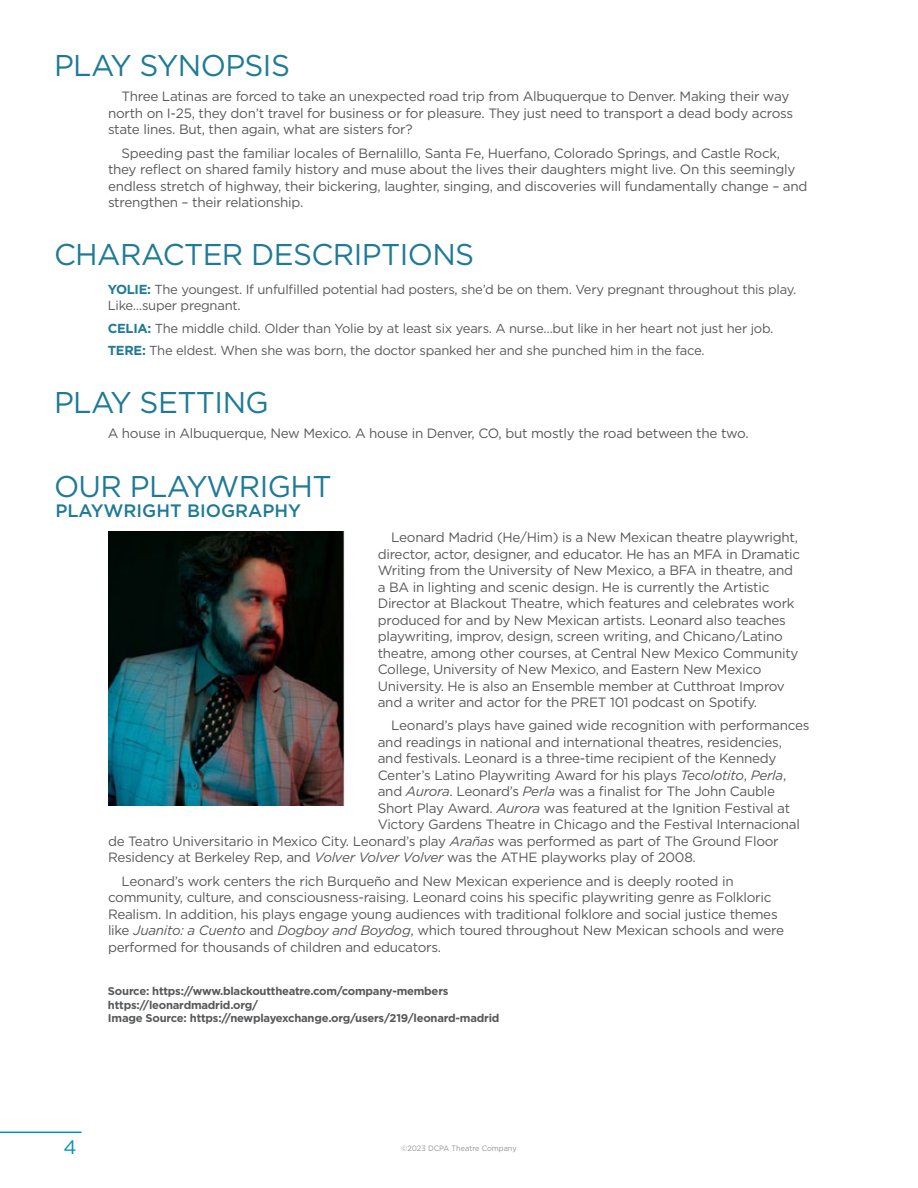
<style>
.page{position:relative;width:918px;height:1188px;background:#fff}
.page>*{position:absolute;margin:0;border:0;box-sizing:border-box;transform-origin:0 0}
.t1{font:30px "Gotham";letter-spacing:-.02em;color:#1e7a97}
.t2{font:19.5px "Gotham";color:#0093b9}
.t3{font:500 18px "Gotham";color:#1e7a97}
.t4{font:13.5px/16.5px "Gotham";letter-spacing:-.02em;color:#58595b}
.t5{font:13.05px/15.8px "Gotham";letter-spacing:-.02em;color:#58595b}
.t6{font:700 11.25px/13.5px "Gotham";letter-spacing:-.02em;color:#58595b}
.t7{font:7.8px "Gotham";color:#939598;scale:.94 1}
.s1{font-weight:700;color:#1e7a97}
.s2{font-style:italic}
</style>
<div class="page">
<hr style="left:0;top:1132px;width:82px;height:1px;background:#0093b9">
<img style="left:108px;top:531px;width:237px;height:275px">
<h1 class="t1" style="left:54px;top:47px;width:238px">PLAY SYNOPSIS</h1>
<p class="t4" style="left:108px;top:88px;width:687px;text-indent:14px">Three Latinas are forced to take an unexpected road trip from Albuquerque to Denver. Making their way north on I-25, they don’t travel for business or for pleasure. They just need to transport a dead body across state lines. But, then again, what are sisters for?</p>
<p class="t4" style="left:108px;top:144px;width:701px;text-indent:14px">Speeding past the familiar locales of Bernalillo, Santa Fe, Huerfano, Colorado Springs, and Castle Rock, they reflect on shared family history and muse about the lives their daughters might live. On this seemingly endless stretch of highway, their bickering, laughter, singing, and discoveries will fundamentally change – and strengthen – their relationship.</p>
<h1 class="t1" style="left:54px;top:236px;width:422px">CHARACTER DESCRIPTIONS</h1>
<p class="t5" style="left:108px;top:282px;width:690px"><span class="s1">YOLIE:</span> The youngest. If unfulfilled potential had posters, she’d be on them. Very pregnant throughout this play.<br>Like…super pregnant.</p>
<p class="t5" style="left:108px;top:316px;width:667px;line-height:22.5px"><span class="s1">CELIA:</span> The middle child. Older than Yolie by at least six years. A nurse…but like in her heart not just her job.<br><span class="s1">TERE:</span> The eldest. When she was born, the doctor spanked her and she punched him in the face.</p>
<h1 class="t1" style="left:54px;top:383px;width:216px">PLAY SETTING</h1>
<p class="t4" style="left:108px;top:424px;width:643px">A house in Albuquerque, New Mexico. A house in Denver, CO, but mostly the road between the two.</p>
<h1 class="t1" style="left:54px;top:467px;width:279px">OUR PLAYWRIGHT</h1>
<h3 class="t3" style="left:56px;top:499px;width:247px">PLAYWRIGHT BIOGRAPHY</h3>
<p class="t4" style="left:378px;top:529px;width:424px;text-indent:14px">Leonard Madrid (He/Him) is a New Mexican theatre playwright, director, actor, designer, and educator. He has an MFA in Dramatic Writing from the University of New Mexico, a BFA in theatre, and a BA in lighting and scenic design. He is currently the Artistic Director at Blackout Theatre, which features and celebrates work produced for and by New Mexican artists. Leonard also teaches playwriting, improv, design, screen writing, and Chicano/Latino theatre, among other courses, at Central New Mexico Community College, University of New Mexico, and Eastern New Mexico University. He is also an Ensemble member at Cutthroat Improv and a writer and actor for the PRET 101 podcast on Spotify.</p>
<p class="t4" style="left:391px;top:717px;width:420px">Leonard’s plays have gained wide recognition with performances</p>
<p class="t4" style="left:378px;top:734px;width:406px">and readings in national and international theatres, residencies,</p>
<p class="t4" style="left:378px;top:750px;width:400px">and festivals. Leonard is a three-time recipient of the Kennedy</p>
<p class="t4" style="left:378px;top:767px;width:410px">Center’s Latino Playwriting Award for his plays <span class="s2">Tecolotito</span>, <span class="s2">Perla</span>,</p>
<p class="t4" style="left:378px;top:783px;width:399px">and <span class="s2">Aurora</span>. Leonard’s <span class="s2">Perla</span> was a finalist for The John Cauble</p>
<p class="t4" style="left:378px;top:800px;width:414px">Short Play Award. <span class="s2">Aurora</span> was featured at the Ignition Festival at</p>
<p class="t4" style="left:378px;top:816px;width:424px">Victory Gardens Theatre in Chicago and the Festival Internacional</p>
<p class="t4" style="left:108px;top:833px;width:672px">de Teatro Universitario in Mexico City. Leonard’s play <span class="s2">Arañas</span> was performed as part of The Ground Floor</p>
<p class="t4" style="left:108px;top:849px;width:589px">Residency at Berkeley Rep, and <span class="s2">Volver Volver Volver</span> was the ATHE playworks play of 2008.</p>
<p class="t4" style="left:108px;top:872px;width:678px;text-indent:14px">Leonard’s work centers the rich Burqueño and New Mexican experience and is deeply rooted in community, culture, and consciousness-raising. Leonard coins his specific playwriting genre as Folkloric Realism. In addition, his plays engage young audiences with traditional folklore and social justice themes like <span class="s2">Juanito: a Cuento</span> and <span class="s2">Dogboy and Boydog</span>, which toured throughout New Mexican schools and were performed for thousands of children and educators.</p>
<p class="t6" style="left:108px;top:984px;width:393px">Source: https://www.blackouttheatre.com/company-members https://leonardmadrid.org/<br>Image Source: https://newplayexchange.org/users/219/leonard-madrid</p>
<h2 class="t2" style="left:64px;top:1134px;width:15px">4</h2>
<p class="t7" style="left:401px;top:1143px;width:124px">©2023 DCPA Theatre Company</p>
</div>
